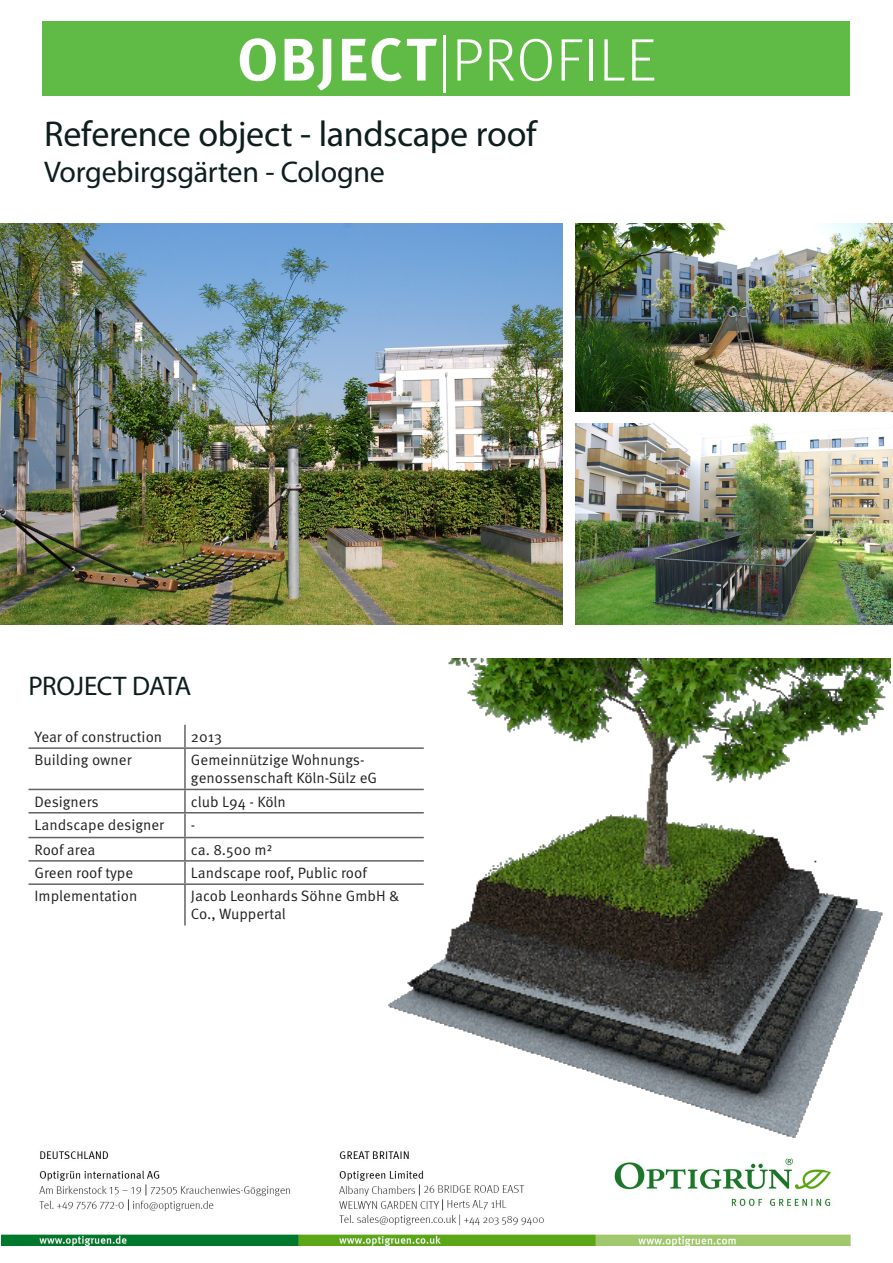
<style>
.page{position:relative;width:893px;height:1263px;background:#fff}
.page>*{position:absolute;margin:0;border:0;box-sizing:border-box;transform-origin:0 0}
.t1{font:300 60px "Meta Pro";letter-spacing:.015em;color:#fff}
.t2{font:36px "Myriad Pro";letter-spacing:-.01em;color:#0e1d1d}
.t3{font:30px "Myriad Pro";letter-spacing:-.01em;color:#0e1d1d}
.t4{font:27px "Myriad Pro";letter-spacing:-.025em;color:#0e1d1d}
.t5{font:15px/18px "Meta Pro Norm";color:#231f20}
.s1{font-weight:700}
</style>
<div class="page">
<img style="left:575px;top:223px;width:318px;height:188px">
<img style="left:0;top:223px;width:563px;height:401px">
<img style="left:575px;top:423px;width:318px;height:201px">
<hr style="left:184px;top:725px;width:2px;height:22px;background:#636366">
<hr style="left:28px;top:747px;width:157px;height:2px;background:#636366">
<hr style="left:185px;top:747px;width:239px;height:2px;background:#636366">
<hr style="left:184px;top:749px;width:2px;height:40px;background:#636366">
<hr style="left:28px;top:789px;width:157px;height:1px;background:#636366">
<hr style="left:185px;top:789px;width:239px;height:1px;background:#636366">
<hr style="left:184px;top:790px;width:2px;height:22px;background:#636366">
<hr style="left:28px;top:812px;width:157px;height:1px;background:#636366">
<hr style="left:185px;top:812px;width:239px;height:1px;background:#636366">
<hr style="left:184px;top:813px;width:2px;height:24px;background:#636366">
<hr style="left:28px;top:837px;width:157px;height:1px;background:#636366">
<hr style="left:185px;top:837px;width:239px;height:1px;background:#636366">
<hr style="left:184px;top:838px;width:2px;height:22px;background:#636366">
<hr style="left:28px;top:860px;width:157px;height:2px;background:#636366">
<hr style="left:185px;top:860px;width:239px;height:2px;background:#636366">
<hr style="left:184px;top:862px;width:2px;height:21px;background:#636366">
<hr style="left:28px;top:883px;width:157px;height:2px;background:#636366">
<hr style="left:185px;top:883px;width:239px;height:2px;background:#636366">
<hr style="left:184px;top:885px;width:2px;height:40px;background:#636366">
<div style="left:43px;top:21px;width:807px;height:75px;background:#60bb46"></div>
<img style="left:2px;top:1151px;width:850px;height:94px">
<img style="left:362px;top:659px;width:529px;height:495px">
<p class="t1" style="left:237px;top:16px;width:421px"><span class="s1">OBJECT</span>|PROFILE</p>
<p class="t2" style="left:44px;top:112px;width:494px">Reference object - landscape roof</p>
<p class="t3" style="left:44px;top:154px;width:342px">Vorgebirgsgärten - Cologne</p>
<p class="t4" style="left:28px;top:670px;width:164px">PROJECT DATA</p>
<p class="t5" style="left:34px;top:727px;width:129px">Year of construction</p>
<p class="t5" style="left:191px;top:727px;width:33px">2013</p>
<p class="t5" style="left:34px;top:750px;width:99px">Building owner</p>
<p class="t5" style="left:191px;top:750px;width:188px">Gemeinnützige Wohnungs&shy;genossenschaft Köln-Sülz eG</p>
<p class="t5" style="left:34px;top:792px;width:66px">Designers</p>
<p class="t5" style="left:191px;top:792px;width:97px">club L94 - Köln</p>
<p class="t5" style="left:34px;top:815px;width:131px">Landscape designer</p>
<p class="t5" style="left:191px;top:815px;width:6px">-</p>
<p class="t5" style="left:34px;top:840px;width:62px">Roof area</p>
<p class="t5" style="left:191px;top:840px;width:83px">ca. 8.500 m²</p>
<p class="t5" style="left:34px;top:863px;width:100px">Green roof type</p>
<p class="t5" style="left:191px;top:863px;width:177px">Landscape roof, Public roof</p>
<p class="t5" style="left:34px;top:886px;width:104px">Implementation</p>
<p class="t5" style="left:191px;top:886px;width:210px">Jacob Leonhards Söhne GmbH &amp;<br>Co., Wuppertal</p>
</div>
